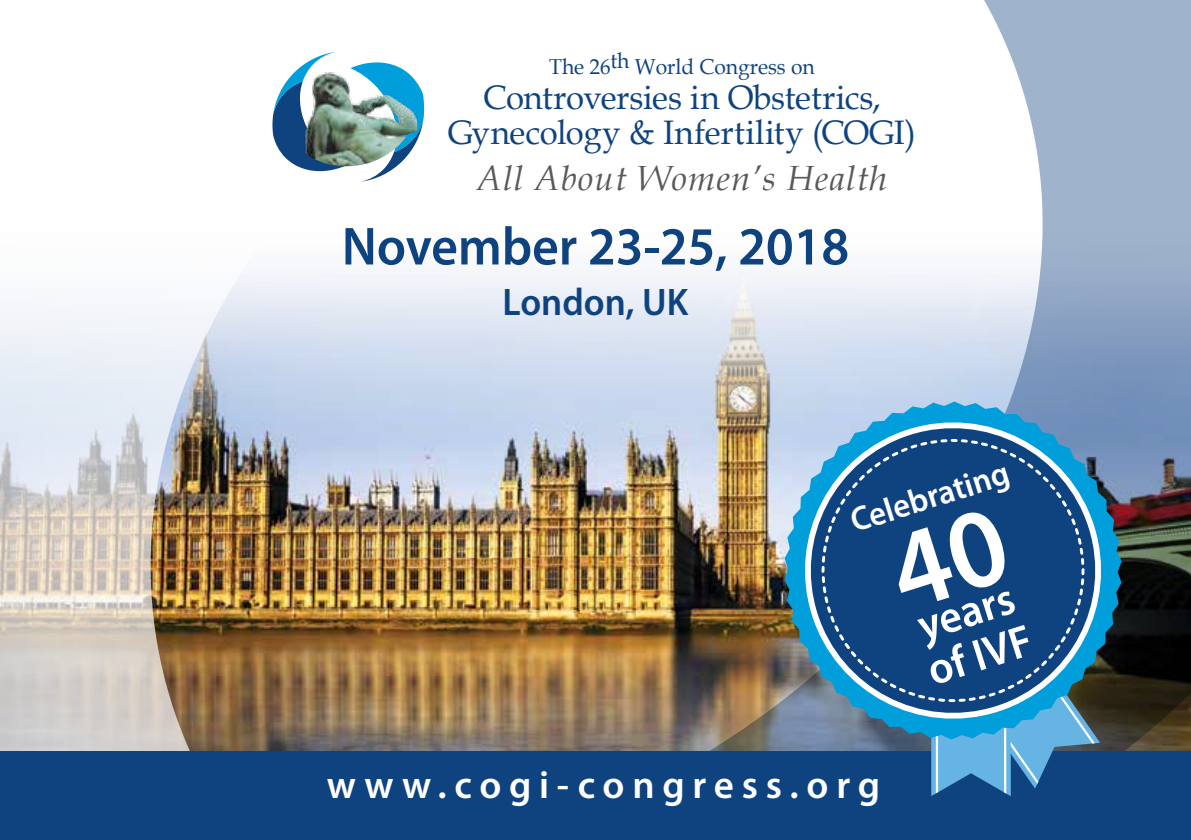
<style>
.page{position:relative;width:1191px;height:840px;background:#fff}
.page>*{position:absolute;margin:0;border:0;box-sizing:border-box;transform-origin:0 0}
.t1{font:600 54px "Myriad Pro";color:#0f4380;scale:.96 1}
.t2{font:600 45.2px "Myriad Pro";color:#fff;scale:.96 1}
.t3{font:600 39px "Myriad Pro";letter-spacing:.2em;color:#fff}
.t4{font:600 38.4px "Myriad Pro";color:#0f4380;scale:.96 1}
.t5{font:italic 35px "Book Antiqua";letter-spacing:.03em;color:#58595b}
.t6{font:34px/35px "Book Antiqua";letter-spacing:-.005em;color:#0f4380;text-align:center}
.t7{font:600 34px "Myriad Pro";letter-spacing:.02em;color:#fff}
.t8{font:600 34px "Myriad Pro";letter-spacing:.02em;color:#fff;scale:.96 1}
.t9{font:21.6px "Book Antiqua";color:#0f4380}
</style>
<div class="page">
<img style="left:0;top:0;width:1191px;height:751px">
<div style="left:0;top:751px;width:1191px;height:88px;background:#0f4380"></div>
<svg style="left:272px;top:52px;width:152px;height:130px"></svg>
<img style="left:273px;top:67px;width:145px;height:99px">
<svg style="left:783px;top:400px;width:332px;height:340px;background:#659ebe"></svg>
<svg style="left:811px;top:428px;width:289px;height:367px;background:#2a6599"></svg>
<p class="t9" style="left:610px;top:46px;width:21px">th</p>
<p class="t9" style="left:549px;top:51px;width:63px">The 26</p>
<p class="t6" style="left:448px;top:79px;width:469px">Controversies in Obstetrics,<br>Gynecology &amp; Infertility (COGI(</p>
<p class="t5" style="left:477px;top:153px;width:412px">All About Women s’ Health</p>
<h1 class="t1" style="left:342px;top:212px;width:530px">November 23-25, 2018</h1>
<p class="t4" style="left:502px;top:277px;width:195px">London, UK</p>
<p class="t9" style="left:635px;top:51px;width:181px">World Congress on</p>
<p class="t8" style="left:845px;top:501px;width:173px;rotate:-18deg">Celebrating</p>
<p class="t3" style="left:327px;top:759px;width:555px">www.cogi-congress.org</p>
<p class="t7" style="left:375px;top:775px;width:442px">www.congressmed.com/cogi</p>
<h2 class="t2" style="left:910px;top:598px;width:105px;rotate:-17deg">years</h2>
<h2 class="t2" style="left:920px;top:642px;width:113px;rotate:-17deg">of IVF</h2>
</div>
